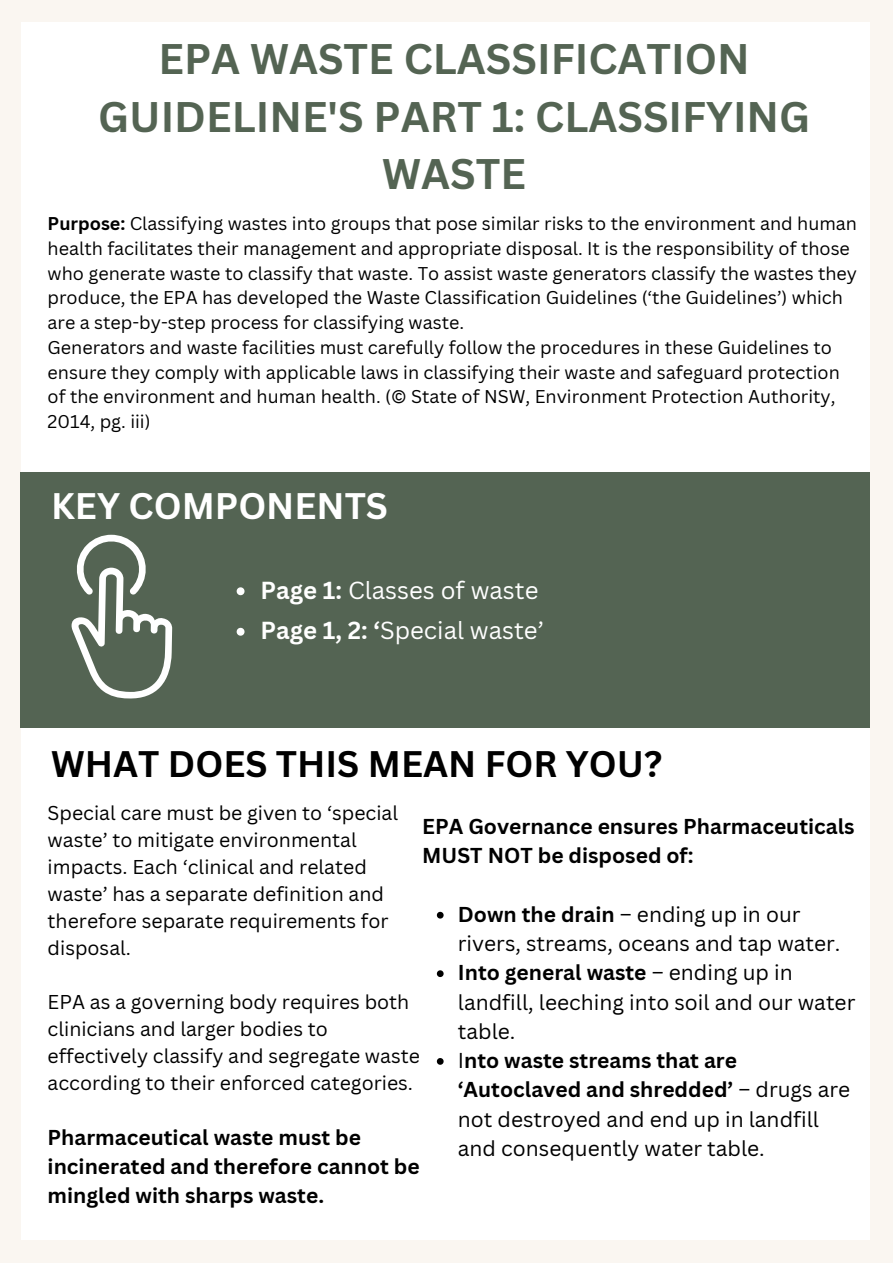
<style>
.page{position:relative;width:893px;height:1264px;background:#fff}
.page>*{position:absolute;margin:0;border:0;box-sizing:border-box;transform-origin:0 0}
.t1{font:700 41.7px/57.3px "Canva Sans";color:#546453;text-align:center}
.t2{font:700 36px "Canva Sans";color:#000}
.t3{font:700 36px "Canva Sans";color:#fff}
.t4{font:24px "Canva Sans";color:#fff}
.t5{font:21px/29.2px "Canva Sans";color:#000}
.t6{font:700 21px/29.2px "Canva Sans";color:#000}
.t7{font:19.5px/27px "Canva Sans";color:#000}
.t8{font:18px/24.8px "Canva Sans";color:#000}
.s1{font-weight:700}
</style>
<div class="page">
<div style="left:0;top:0;width:892px;height:1262px;background:#faf6f1"></div>
<div style="left:21px;top:23px;width:848px;height:1217px;background:#fff"></div>
<div style="left:21px;top:472px;width:849px;height:255px;background:#546453"></div>
<svg style="left:71px;top:535px;width:101px;height:164px"></svg>
<svg style="left:237px;top:587px;width:7px;height:8px"></svg>
<svg style="left:237px;top:628px;width:7px;height:7px"></svg>
<svg style="left:437px;top:911px;width:6px;height:7px"></svg>
<svg style="left:437px;top:970px;width:6px;height:7px"></svg>
<svg style="left:437px;top:1058px;width:6px;height:6px"></svg>
<p class="t1" style="left:98px;top:29px;width:713px">EPA WASTE CLASSIFICATION<br>GUIDELINE'S PART 1: CLASSIFYING<br>WASTE</p>
<p class="t8" style="left:48px;top:211px;width:811px"><span class="s1">Purpose:</span> Classifying wastes into groups that pose similar risks to the environment and human health facilitates their management and appropriate disposal. It is the responsibility of those who generate waste to classify that waste. To assist waste generators classify the wastes they produce, the EPA has developed the Waste Classification Guidelines (‘the Guidelines’) which are a step-by-step process for classifying waste.</p>
<p class="t8" style="left:48px;top:334px;width:793px">Generators and waste facilities must carefully follow the procedures in these Guidelines to ensure they comply with applicable laws in classifying their waste and safeguard protection of the environment and human health. (© State of NSW, Environment Protection Authority, 2014, pg. iii)</p>
<p class="t3" style="left:51px;top:480px;width:338px">KEY COMPONENTS</p>
<p class="t4" style="left:260px;top:573px;width:279px"><span class="s1">Page 1:</span> Classes of waste</p>
<p class="t4" style="left:260px;top:613px;width:285px"><span class="s1">Page 1, 2: ‘</span>Special waste’</p>
<p class="t2" style="left:51px;top:738px;width:612px">WHAT DOES THIS MEAN FOR YOU?</p>
<p class="t7" style="left:48px;top:798px;width:352px">Special care must be given to ‘special waste’ to mitigate environmental impacts. Each ‘clinical and related waste’ has a separate definition and therefore separate requirements for disposal.</p>
<p class="t7" style="left:48px;top:987px;width:374px">EPA as a governing body requires both clinicians and larger bodies to effectively classify and segregate waste according to their enforced categories.</p>
<p class="t6" style="left:48px;top:1121px;width:373px">Pharmaceutical waste must be incinerated and therefore cannot be mingled with sharps waste.</p>
<p class="t6" style="left:422px;top:811px;width:434px">EPA Governance ensures Pharmaceuticals<br>MUST NOT be disposed of:</p>
<p class="t5" style="left:458px;top:899px;width:384px"><span class="s1">Down the drain</span> – ending up in our rivers, streams, oceans and tap water.</p>
<p class="t5" style="left:458px;top:957px;width:399px"><span class="s1">Into general waste</span> – ending up in landfill, leeching into soil and our water table.</p>
<p class="t5" style="left:458px;top:1045px;width:394px">I<span class="s1">nto waste streams that are ‘Autoclaved and shredded’</span> – drugs are not destroyed and end up in landfill and consequently water table.</p>
</div>
